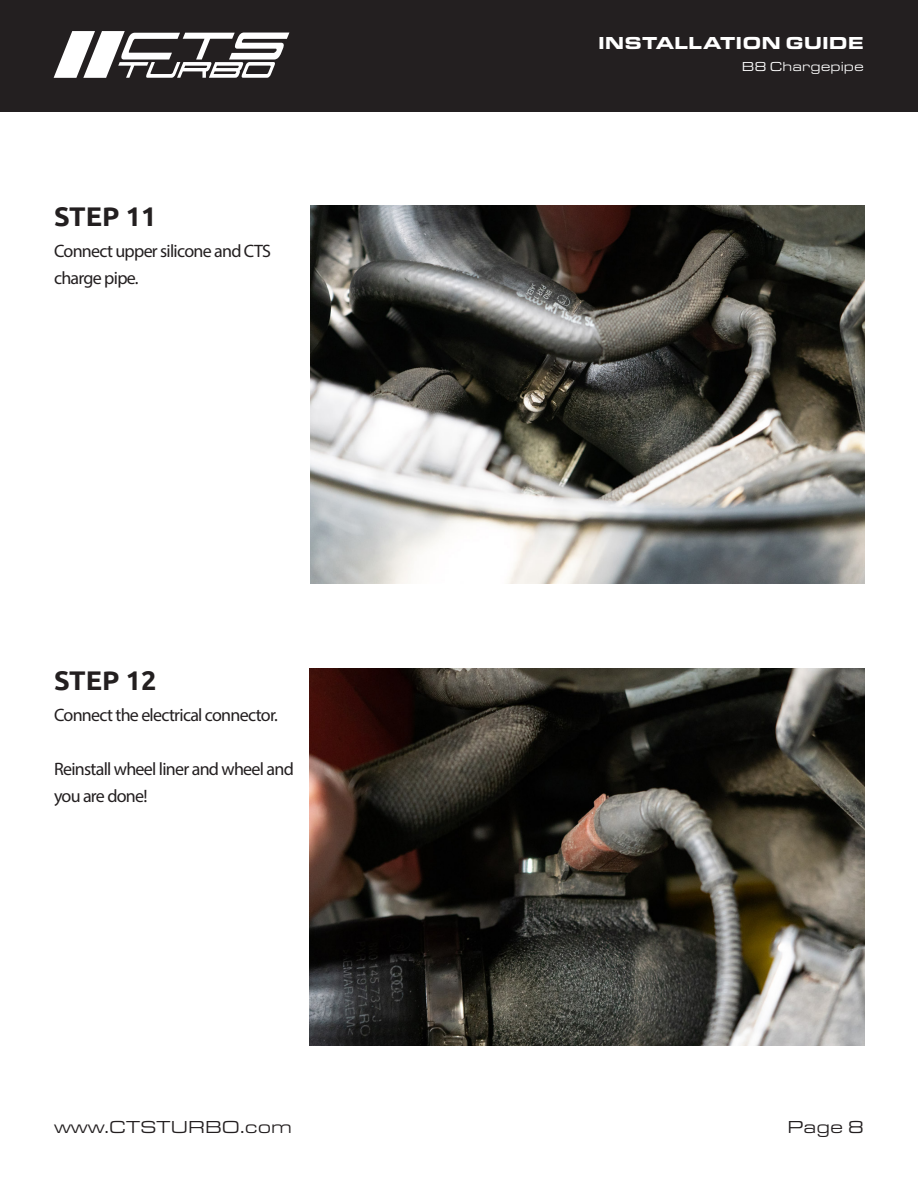
<style>
.page{position:relative;width:918px;height:1188px;background:#fff}
.page>*{position:absolute;margin:0;border:0;box-sizing:border-box;transform-origin:0 0}
.Ubuntu-Header{font:700 27px "Ubuntu";color:#231f20}
.Ubuntu-Text_Body{font:18px/27px "Myriad Pro";letter-spacing:-.04em;color:#231f20}
.t1{font:18px "Eurostile Ext";color:#231f20}
.t2{font:900 18px "Eurostile Ext";color:#fff}
.t3{font:13.5px "Eurostile Ext";color:#fff}
</style>
<div class="page">
<div style="left:0;top:0;width:918px;height:112px;background:#231f20"></div>
<svg style="left:54px;top:31px;width:235px;height:47px"></svg>
<img style="left:309px;top:669px;width:556px;height:377px">
<img style="left:311px;top:205px;width:554px;height:378px">
<p class="t2" style="left:598px;top:29px;width:267px">INSTALLATION GUIDE</p>
<p class="Ubuntu-Header" style="left:54px;top:200px;width:104px">STEP 11</p>
<p class="Ubuntu-Text_Body" style="left:54px;top:238px;width:219px">Connect upper silicone and CTS charge pipe.</p>
<p class="Ubuntu-Header" style="left:54px;top:664px;width:104px">STEP 12</p>
<p class="Ubuntu-Text_Body" style="left:54px;top:701px;width:225px">Connect the electrical connector.</p>
<p class="Ubuntu-Text_Body" style="left:54px;top:755px;width:241px">Reinstall wheel liner and wheel and you are done!</p>
<p class="t3" style="left:742px;top:58px;width:124px">B8 Chargepipe</p>
<p class="t1" style="left:54px;top:1115px;width:240px">www.CTSTURBO.com</p>
<p class="t1" style="left:787px;top:1115px;width:78px">Page 8</p>
</div>
